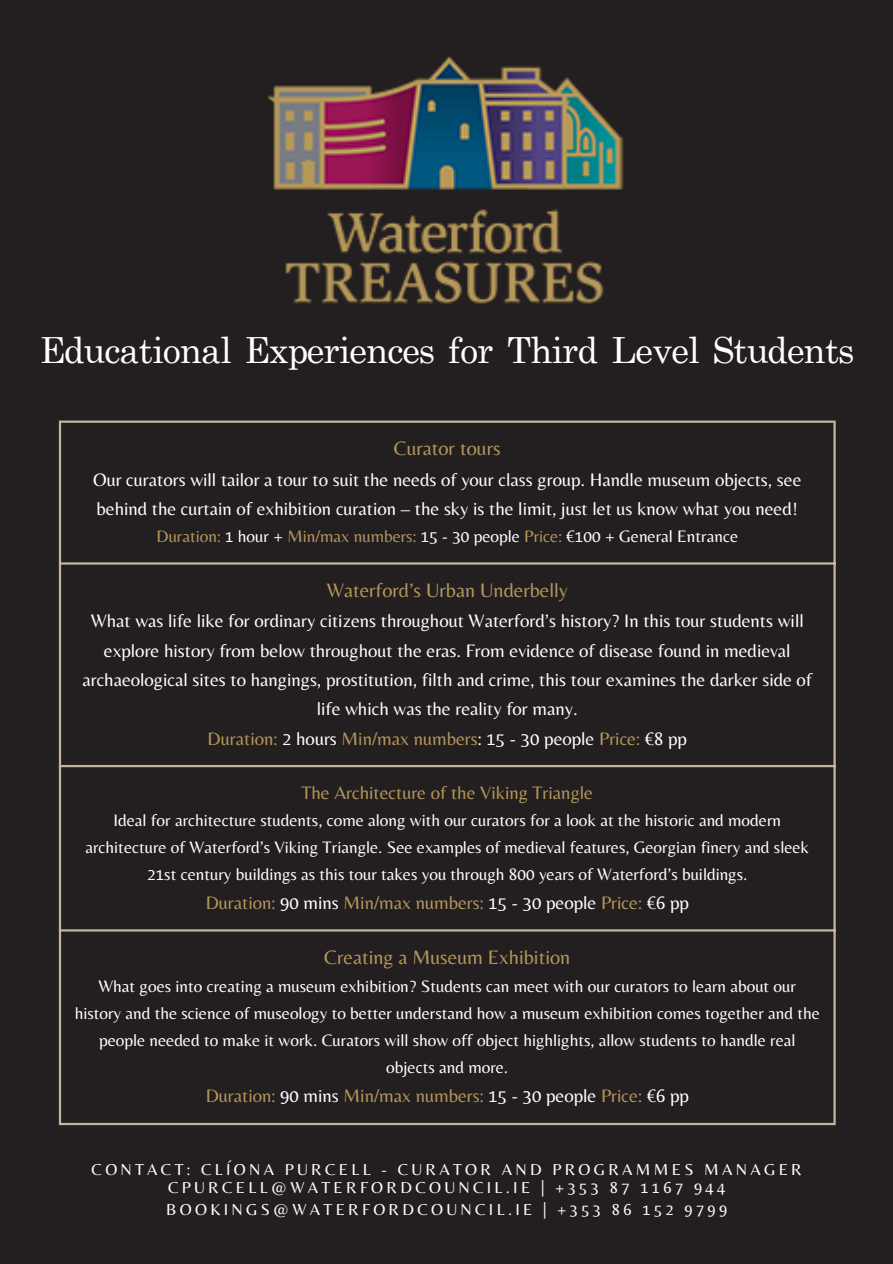
<style>
.page{position:relative;width:893px;height:1264px;background:#fff}
.page>*{position:absolute;margin:0;border:0;box-sizing:border-box;transform-origin:0 0}
.t1{font:36px "Apple Myungjo";color:#fff}
.t2{font:20.25px "Belleza";color:#b3975a}
.t3{font:18.75px/29.2px "Belleza";color:#fff}
.t4{font:18.75px "Belleza";color:#b3975a}
.t5{font:17.25px/27px "Belleza";color:#fff;text-align:center}
.t6{font:16.5px/18px "Belleza";letter-spacing:.2em;color:#fff;text-align:center}
.s1{color:#b3975a}
.s2{color:#fff}
</style>
<div class="page">
<div style="left:0;top:0;width:892px;height:1263px;background:#231f20"></div>
<img style="left:268px;top:56px;width:356px;height:248px">
<hr style="left:59px;top:423px;width:2px;height:699px;background:#c2b59b">
<hr style="left:833px;top:423px;width:2px;height:699px;background:#c2b59b">
<hr style="left:59px;top:420px;width:776px;height:3px;background:#c2b59b">
<hr style="left:59px;top:562px;width:776px;height:2px;background:#c2b59b">
<hr style="left:59px;top:765px;width:776px;height:2px;background:#c2b59b">
<hr style="left:59px;top:929px;width:776px;height:2px;background:#c2b59b">
<hr style="left:59px;top:1122px;width:776px;height:3px;background:#c2b59b">
<p class="t1" style="left:41px;top:336px;width:813px">Educational Experiences for Third Level Students</p>
<h1 class="t2" style="left:394px;top:436px;width:108px">Curator tours</h1>
<p class="t3" style="left:93px;top:464px;width:709px">Our curators will tailor a tour to suit the needs of your class group. Handle museum objects, see behind the curtain of exhibition curation – the sky is the limit, just let us know what you need!</p>
<p class="t5" style="left:156px;top:522px;width:583px"><span class="s1">Duration:</span> 1 hour + <span class="s1">Min/max numbers:</span> 15 - 30 people <span class="s1">Price:</span> €100 + General Entrance</p>
<p class="t2" style="left:326px;top:578px;width:243px">Waterford’s Urban Underbelly</p>
<p class="t3" style="left:82px;top:606px;width:731px;text-align:center">What was life like for ordinary citizens throughout Waterford’s history? In this tour students will explore history from below throughout the eras. From evidence of disease found in medieval archaeological sites to hangings, prostitution, filth and crime, this tour examines the darker side of life which was the reality for many.</p>
<p class="t4" style="left:208px;top:727px;width:480px">Duration: <span class="s2">2 hours</span> Min/max numbers<span class="s2">: 15 - 30 people</span> Price: <span class="s2">€8 pp</span></p>
<p class="t4" style="left:301px;top:781px;width:293px">The Architecture of the Viking Triangle</p>
<p class="t5" style="left:85px;top:806px;width:725px">Ideal for architecture students, come along with our curators for a look at the historic and modern architecture of Waterford’s Viking Triangle. See examples of medieval features, Georgian finery and sleek<br>21st century buildings as this tour takes you through 800 years of Waterford’s buildings.</p>
<p class="t4" style="left:206px;top:891px;width:484px">Duration: <span class="s2">90 mins</span> Min/max numbers: <span class="s2">15 - 30 people</span> Price: <span class="s2">€6 pp</span></p>
<p class="t2" style="left:324px;top:945px;width:247px">Creating a Museum Exhibition</p>
<p class="t5" style="left:75px;top:972px;width:746px">What goes into creating a museum exhibition? Students can meet with our curators to learn about our history and the science of museology to better understand how a museum exhibition comes together and the people needed to make it work. Curators will show off object highlights, allow students to handle real objects and more.</p>
<p class="t4" style="left:206px;top:1085px;width:484px">Duration: <span class="s2">90 mins</span> Min/max numbers: <span class="s2">15 - 30 people</span> Price: <span class="s2">€6 pp</span></p>
<p class="t6" style="left:92px;top:1160px;width:711px">CONTACT: CLÍONA PURCELL - CURATOR AND PROGRAMMES MANAGER<br>CPURCELL@WATERFORDCOUNCIL.IE | +353 87 1167 944</p>
<p class="t6" style="left:166px;top:1200px;width:563px">BOOKINGS@WATERFORDCOUNCIL.IE | +353 86 152 9799</p>
</div>
